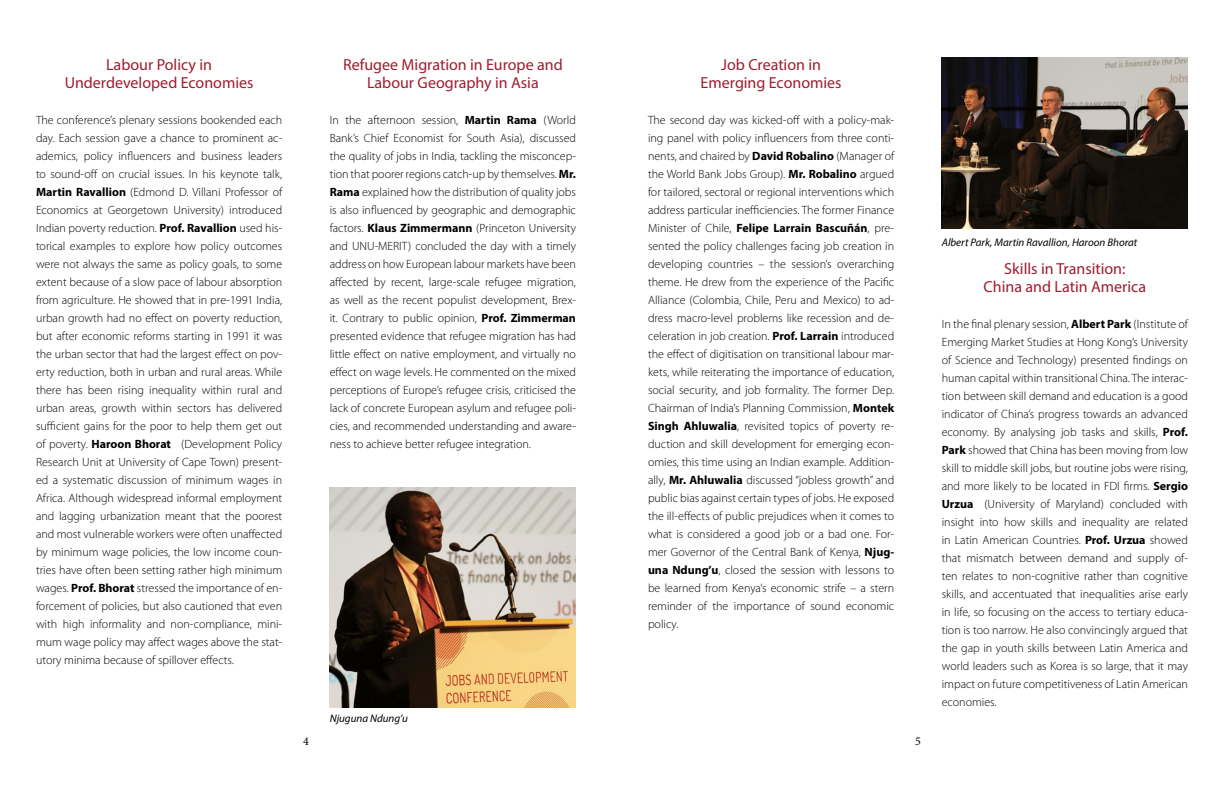
<style>
.page{position:relative;width:1224px;height:792px;background:#fff}
.page>*{position:absolute;margin:0;border:0;box-sizing:border-box;transform-origin:0 0}
.t1{font:16px/18px "Myriad Pro";color:#9e1c2f;text-align:center}
.t2{font:300 12px/18px "Myriad Pro";color:#000;text-align:justify}
.t3{font:12px "Minion Pro";color:#000}
.t4{font:italic 11px "Myriad Pro";color:#000}
.s1{font-weight:700}
</style>
<div class="page">
<img style="left:942px;top:58px;width:246px;height:171px">
<img style="left:330px;top:487px;width:246px;height:221px">
<h1 class="t1" style="left:65px;top:55px;width:190px">Labour Policy in<br>Underdeveloped Economies</h1>
<p class="t2" style="left:36px;top:111px;width:248px">The conference’s plenary sessions bookended each day. Each session gave a chance to prominent ac&shy;ademics, policy influencers and business leaders to sound-off on crucial issues. In his keynote talk, <span class="s1">Martin Ravallion</span> (Edmond D. Villani Professor of Economics at Georgetown University) introduced Indian poverty reduction. <span class="s1">Prof. Ravallion</span> used his&shy;torical examples to explore how policy outcomes were not always the same as policy goals, to some extent because of a slow pace of labour absorption from agriculture. He showed that in pre-1991 India, urban growth had no effect on poverty reduction, but after economic reforms starting in 1991 it was the urban sector that had the largest effect on pov&shy;erty reduction, both in urban and rural areas. While there has been rising inequality within rural and urban areas, growth within sectors has delivered sufficient gains for the poor to help them get out of poverty. <span class="s1">Haroon Bhorat</span> (Development Policy Research Unit at University of Cape Town) present&shy;ed a systematic discussion of minimum wages in Africa. Although widespread informal employment and lagging urbanization meant that the poorest and most vulnerable workers were often unaffected by minimum wage policies, the low income coun&shy;tries have often been setting rather high minimum wages. <span class="s1">Prof. Bhorat</span> stressed the importance of en&shy;forcement of policies, but also cautioned that even with high informality and non-compliance, mini&shy;mum wage policy may affect wages above the stat&shy;utory minima because of spillover effects.</p>
<h1 class="t1" style="left:343px;top:55px;width:221px">Refugee Migration in Europe and<br>Labour Geography in Asia</h1>
<p class="t2" style="left:330px;top:111px;width:248px">In the afternoon session, <span class="s1">Martin Rama</span> (World Bank’s Chief Economist for South Asia), discussed the quality of jobs in India, tackling the misconcep&shy;tion that poorer regions catch-up by themselves. <span class="s1">Mr.<br>Rama</span> explained how the distribution of quality jobs is also influenced by geographic and demographic factors. <span class="s1">Klaus Zimmermann</span> (Princeton University and UNU-MERIT) concluded the day with a timely address on how European labour markets have been affected by recent, large-scale refugee migration, as well as the recent populist development, Brex&shy;it. Contrary to public opinion, <span class="s1">Prof. Zimmerman </span>presented evidence that refugee migration has had little effect on native employment, and virtually no effect on wage levels. He commented on the mixed perceptions of Europe’s refugee crisis, criticised the lack of concrete European asylum and refugee poli&shy;cies, and recommended understanding and aware&shy;ness to achieve better refugee integration.</p>
<p class="t4" style="left:330px;top:712px;width:80px">Njuguna Ndung’u</p>
<h1 class="t1" style="left:701px;top:55px;width:142px">Job Creation in<br>Emerging Economies</h1>
<p class="t2" style="left:648px;top:111px;width:248px">The second day was kicked-off with a policy-mak&shy;ing panel with policy influencers from three conti&shy;nents, and chaired by <span class="s1">David Robalino</span> (Manager of the World Bank Jobs Group). <span class="s1">Mr. Robalino</span> argued for tailored, sectoral or regional interventions which address particular inefficiencies. The former Finance Minister of Chile, <span class="s1">Felipe Larrain Bascuñán</span>, pre&shy;sented the policy challenges facing job creation in developing countries – the session’s overarching theme. He drew from the experience of the Pacific Alliance (Colombia, Chile, Peru and Mexico) to ad&shy;dress macro-level problems like recession and de&shy;celeration in job creation. <span class="s1">Prof. Larrain</span> introduced the effect of digitisation on transitional labour mar&shy;kets, while reiterating the importance of education, social security, and job formality. The former Dep.<br>Chairman of India’s Planning Commission, <span class="s1">Montek Singh Ahluwalia</span>, revisited topics of poverty re&shy;duction and skill development for emerging econ&shy;omies, this time using an Indian example. Addition&shy;ally, <span class="s1">Mr. Ahluwalia</span> discussed “jobless growth” and public bias against certain types of jobs. He exposed the ill-effects of public prejudices when it comes to what is considered a good job or a bad one. For&shy;mer Governor of the Central Bank of Kenya, <span class="s1">Njug&shy;una Ndung’u</span>, closed the session with lessons to be learned from Kenya’s economic strife – a stern reminder of the importance of sound economic policy.</p>
<p class="t3" style="left:303px;top:733px;width:7px">4</p>
<p class="t3" style="left:915px;top:733px;width:7px">5</p>
<p class="t4" style="left:942px;top:236px;width:197px">Albert Park, Martin Ravallion, Haroon Bhorat</p>
<h1 class="t1" style="left:984px;top:259px;width:164px">Skills in Transition:<br>China and Latin America</h1>
<p class="t2" style="left:942px;top:315px;width:248px">In the final plenary session, <span class="s1">Albert Park</span> (Institute of Emerging Market Studies at Hong Kong’s University of Science and Technology) presented findings on human capital within transitional China. The interac&shy;tion between skill demand and education is a good indicator of China’s progress towards an advanced economy. By analysing job tasks and skills, <span class="s1">Prof.<br>Park</span> showed that China has been moving from low skill to middle skill jobs, but routine jobs were rising, and more likely to be located in FDI firms. <span class="s1">Sergio Urzua</span> (University of Maryland) concluded with insight into how skills and inequality are related in Latin American Countries. <span class="s1">Prof. Urzua</span> showed that mismatch between demand and supply of&shy;ten relates to non-cognitive rather than cognitive skills, and accentuated that inequalities arise early in life, so focusing on the access to tertiary educa&shy;tion is too narrow. He also convincingly argued that the gap in youth skills between Latin America and world leaders such as Korea is so large, that it may impact on future competitiveness of Latin American economies.</p>
</div>
